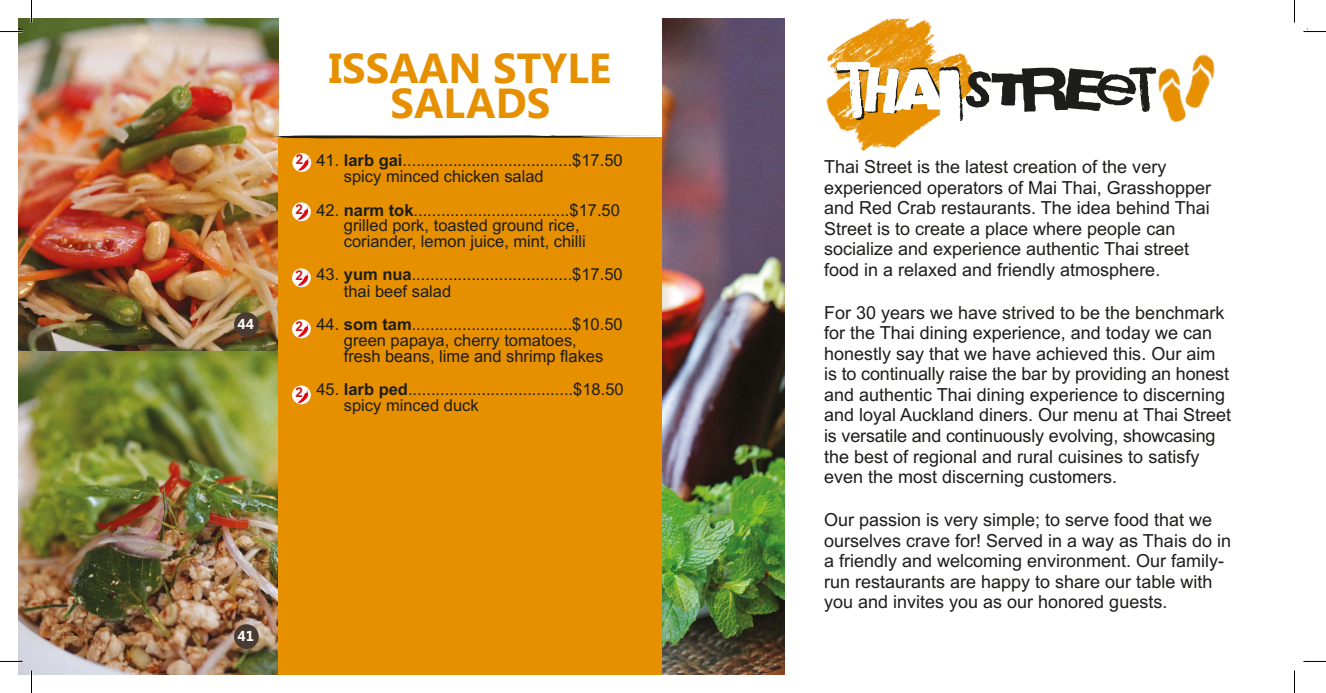
<style>
.page{position:relative;width:1326px;height:693px;background:#fff}
.page>*{position:absolute;margin:0;border:0;box-sizing:border-box;transform-origin:0 0}
.t1{font:700 42px/34.5px "Lao UI";color:#e69000;text-align:center}
.t2{font:18px/20.5px "Arial MT2";color:#1d1d1b}
.t3{font:16.5px/15.6px "Arial MT2";color:#1d1d1b}
.t4{font:16.5px "Arial";color:#1d1d1b}
.t5{font:700 14.4px "Lao UI";color:#fff}
.t6{font:700 13.5px "Arial";color:#cd171a}
.s1{font-family:"Arial";font-weight:700}
</style>
<div class="page">
<img style="left:19px;top:350px;width:259px;height:324px">
<img style="left:19px;top:19px;width:259px;height:331px">
<div style="left:278px;top:137px;width:384px;height:537px;background:#e69000"></div>
<svg style="left:272px;top:135px;width:381px;height:3px"></svg>
<svg style="left:292px;top:153px;width:19px;height:19px"></svg>
<svg style="left:292px;top:385px;width:19px;height:19px"></svg>
<svg style="left:292px;top:202px;width:19px;height:19px"></svg>
<svg style="left:292px;top:268px;width:19px;height:19px"></svg>
<svg style="left:292px;top:319px;width:19px;height:19px"></svg>
<svg style="left:234px;top:312px;width:25px;height:25px"></svg>
<svg style="left:234px;top:624px;width:25px;height:24px"></svg>
<img style="left:662px;top:19px;width:122px;height:655px">
<img style="left:826px;top:19px;width:141px;height:132px">
<img style="left:1156px;top:69px;width:30px;height:54px">
<img style="left:1165px;top:54px;width:50px;height:62px">
<svg style="left:836px;top:61px;width:320px;height:64px"></svg>
<svg style="left:0;top:29px;width:22px;height:3px"></svg>
<svg style="left:1303px;top:29px;width:23px;height:3px"></svg>
<svg style="left:0;top:660px;width:22px;height:2px"></svg>
<svg style="left:1303px;top:660px;width:23px;height:2px"></svg>
<svg style="left:31px;top:0;width:1px;height:23px"></svg>
<svg style="left:31px;top:670px;width:1px;height:22px"></svg>
<svg style="left:1294px;top:0;width:1px;height:23px"></svg>
<svg style="left:1294px;top:670px;width:1px;height:22px"></svg>
<p class="t5" style="left:237px;top:314px;width:18px">44</p>
<p class="t6" style="left:296px;top:151px;width:9px">2</p>
<p class="t6" style="left:295px;top:200px;width:9px">2</p>
<p class="t6" style="left:295px;top:266px;width:9px">2</p>
<p class="t6" style="left:295px;top:317px;width:9px">2</p>
<p class="t6" style="left:295px;top:383px;width:9px">2</p>
<h1 class="t1" style="left:329px;top:50px;width:284px">ISSAAN STYLE<br>SALADS</h1>
<p class="t3" style="left:344px;top:153px;width:280px;text-indent:-28px">41. <span class="s1">larb gai</span>.....................................$17.50 spicy minced chicken salad</p>
<p class="t3" style="left:344px;top:202px;width:278px;text-indent:-28px">42. <span class="s1">narm tok</span>..................................$17.50 grilled pork, toasted ground rice, coriander, lemon juice, mint, chilli</p>
<p class="t3" style="left:344px;top:266px;width:280px;line-height:16.5px;text-indent:-28px">43. <span class="s1">yum nua</span>...................................$17.50 thai beef salad</p>
<p class="t3" style="left:344px;top:317px;width:280px;text-indent:-28px">44. <span class="s1">som tam</span>...................................$10.50 green papaya, cherry tomatoes,</p>
<p class="t4" style="left:344px;top:345px;width:261px">fresh beans, lime and shrimp flakes</p>
<p class="t3" style="left:344px;top:380px;width:281px;line-height:16.5px;text-indent:-28px">45. <span class="s1">larb ped</span>....................................$18.50 spicy minced duck</p>
<p class="t5" style="left:237px;top:626px;width:18px">41</p>
<p class="t2" style="left:824px;top:156px;width:388px">Thai Street is the latest creation of the very experienced operators of Mai Thai, Grasshopper and Red Crab restaurants. The idea behind Thai Street is to create a place where people can socialize and experience authentic Thai street food in a relaxed and friendly atmosphere.</p>
<p class="t2" style="left:824px;top:302px;width:408px">For 30 years we have strived to be the benchmark for the Thai dining experience, and today we can honestly say that we have achieved this. Our aim is to continually raise the bar by providing an honest and authentic Thai dining experience to discerning and loyal Auckland diners. Our menu at Thai Street is versatile and continuously evolving, showcasing the best of regional and rural cuisines to satisfy even the most discerning customers.</p>
<p class="t2" style="left:824px;top:509px;width:408px">Our passion is very simple; to serve food that we ourselves crave for! Served in a way as Thais do in a friendly and welcoming environment. Our family&shy;run restaurants are happy to share our table with you and invites you as our honored guests.</p>
</div>
